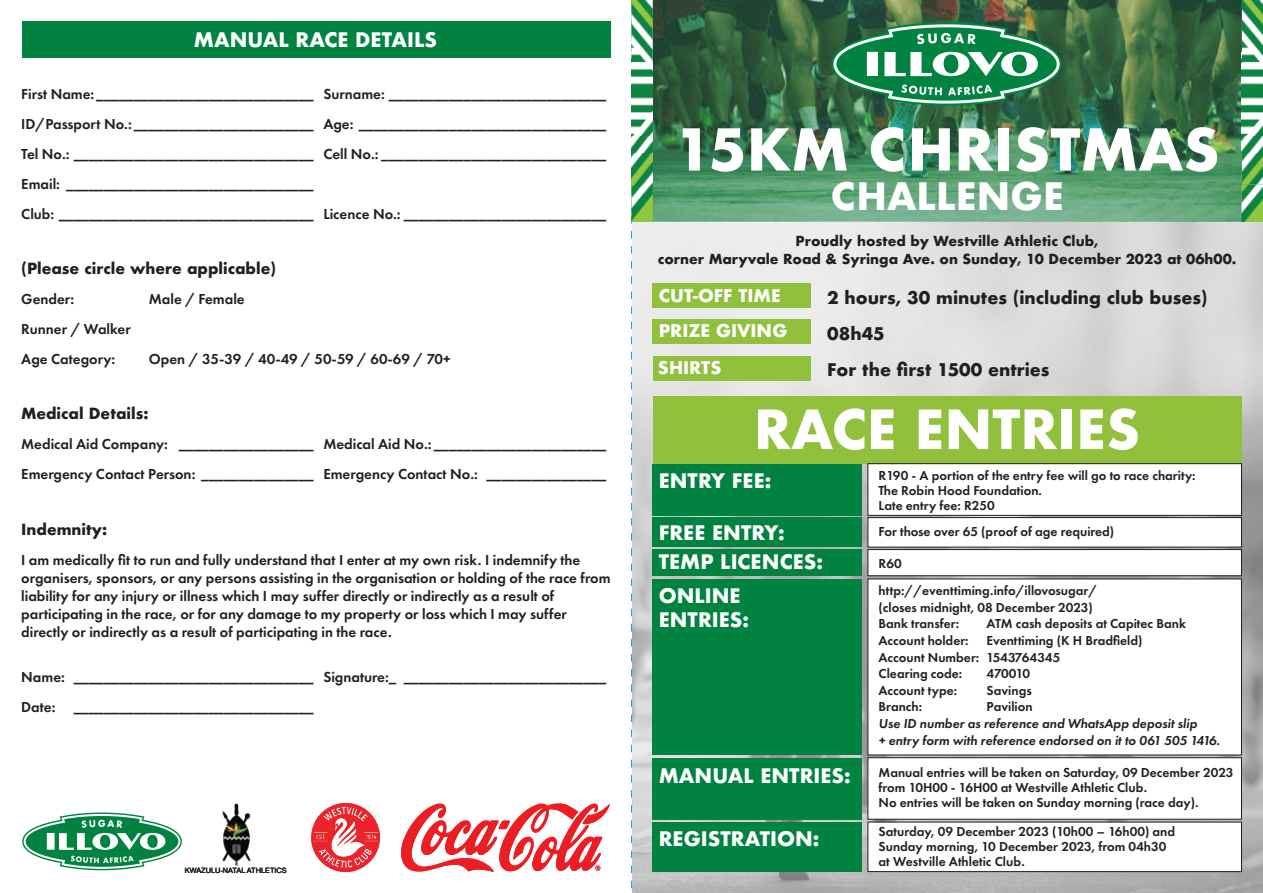
<style>
.page{position:relative;width:1263px;height:893px;background:#fff}
.page>*{position:absolute;margin:0;border:0;box-sizing:border-box;transform-origin:0 0}
.t1{font:700 56.1px "Futura";color:#fff}
.t2{font:700 52.5px "Futura";color:#fff}
.t3{font:700 36.75px "Futura";color:#fff}
.t4{font:700 19.5px/29.2px "Futura";color:#fff}
.t5{font:700 17.1px "Futura";color:#fff}
.t6{font:700 16.95px/36px "Futura";color:#231f20}
.t7{font:600 15px/30px "Futura PT";color:#231f20}
.t8{font:700 15px "Futura";color:#231f20}
.t9{font:600 13.5px/15px "Futura PT";color:#231f20}
.t10{font:700 13.5px/18px "Futura";color:#231f20;text-align:center}
.t11{font:italic 600 13.5px/16.6px "Futura PT";color:#231f20}
.t12{font:7.35px "Arial";color:#231f20}
</style>
<div class="page">
<img style="left:632px;top:222px;width:631px;height:671px">
<svg style="left:632px;top:0;width:609px;height:222px;background:#457b55"></svg>
<div style="left:653px;top:396px;width:589px;height:68px;background:#91c03d"></div>
<div style="left:653px;top:284px;width:158px;height:24px;background:#91c03d"></div>
<div style="left:22px;top:22px;width:588px;height:36px;background:#008340"></div>
<div style="left:653px;top:319px;width:158px;height:25px;background:#91c03d"></div>
<div style="left:653px;top:356px;width:158px;height:25px;background:#91c03d"></div>
<div style="left:653px;top:464px;width:209px;height:51px;background:#008340"></div>
<div style="left:653px;top:518px;width:209px;height:29px;background:#008340"></div>
<div style="left:653px;top:549px;width:209px;height:27px;background:#008340"></div>
<div style="left:867px;top:463px;width:375px;height:53px;background:#fff;border:1px solid #231f20"></div>
<div style="left:867px;top:517px;width:375px;height:30px;background:#fff;border:1px solid #231f20"></div>
<div style="left:867px;top:549px;width:375px;height:27px;background:#fff;border:1px solid #231f20"></div>
<div style="left:867px;top:579px;width:375px;height:176px;background:#fff;border:1px solid #231f20"></div>
<div style="left:653px;top:579px;width:209px;height:176px;background:#008340"></div>
<div style="left:653px;top:758px;width:209px;height:61px;background:#008340"></div>
<div style="left:653px;top:822px;width:209px;height:50px;background:#008340"></div>
<div style="left:867px;top:757px;width:375px;height:62px;background:#fff;border:1px solid #231f20"></div>
<div style="left:867px;top:822px;width:375px;height:50px;background:#fff;border:1px solid #231f20"></div>
<svg style="left:831px;top:22px;width:231px;height:84px"></svg>
<img style="left:222px;top:803px;width:29px;height:62px">
<svg style="left:22px;top:812px;width:160px;height:58px"></svg>
<svg style="left:311px;top:803px;width:69px;height:69px"></svg>
<svg style="left:401px;top:803px;width:209px;height:69px"></svg>
<svg style="left:631px;top:211px;width:1px;height:678px"></svg>
<img style="left:631px;top:0;width:22px;height:211px">
<img style="left:631px;top:53px;width:22px;height:10px">
<img style="left:1241px;top:0;width:22px;height:222px">
<img style="left:1241px;top:63px;width:22px;height:121px">
<img style="left:631px;top:63px;width:22px;height:121px">
<h3 class="t4" style="left:194px;top:25px;width:245px">MANUAL RACE DETAILS</h3>
<p class="t7" style="left:21px;top:79px;width:587px">First Name: _____________________________ Surname: _____________________________ ID/Passport No.: ________________________ Age: _________________________________ Tel No.: ________________________________ Cell No.: ______________________________ Email: _________________________________<br>Club: __________________________________ Licence No.: ___________________________</p>
<p class="t8" style="left:21px;top:258px;width:256px">(Please circle where applicable)</p>
<p class="t7" style="left:21px;top:284px;width:54px">Gender:</p>
<p class="t7" style="left:149px;top:284px;width:97px">Male / Female</p>
<p class="t7" style="left:21px;top:314px;width:111px">Runner / Walker<br>Age Category:</p>
<p class="t7" style="left:149px;top:344px;width:303px">Open / 35-39 / 40-49 / 50-59 / 60-69 / 70+</p>
<p class="t8" style="left:21px;top:403px;width:129px">Medical Details:</p>
<p class="t7" style="left:21px;top:429px;width:587px">Medical Aid Company: __________________ Medical Aid No.: _______________________<br>Emergency Contact Person: _______________ Emergency Contact No.: ________________</p>
<p class="t8" style="left:21px;top:518px;width:88px">Indemnity:</p>
<p class="t7" style="left:21px;top:551px;width:591px;line-height:18px">I am medically fit to run and fully understand that I enter at my own risk. I indemnify the organisers, sponsors, or any persons assisting in the organisation or holding of the race from liability for any injury or illness which I may suffer directly or indirectly as a result of participating in the race, or for any damage to my property or loss which I may suffer directly or indirectly as a result of participating in the race.</p>
<p class="t7" style="left:21px;top:662px;width:586px">Name: ________________________________ Signature:_ ___________________________<br>Date: ________________________________</p>
<p class="t12" style="left:185px;top:865px;width:103px">KWAZULU-NATAL ATHLETICS</p>
<h1 class="t1" style="left:674px;top:109px;width:547px">15KM CHRISTMAS</h1>
<h3 class="t3" style="left:831px;top:169px;width:235px">CHALLENGE</h3>
<p class="t10" style="left:658px;top:232px;width:580px">Proudly hosted by Westville Athletic Club,<br>corner Maryvale Road &amp; Syringa Ave. on Sunday, 10 December 2023 at 06h00.</p>
<p class="t5" style="left:659px;top:283px;width:124px">CUT-OFF TIME</p>
<p class="t5" style="left:659px;top:318px;width:130px">PRIZE GIVING</p>
<p class="t6" style="left:827px;top:280px;width:382px">2 hours, 30 minutes (including club buses)<br>08h45</p>
<p class="t5" style="left:658px;top:355px;width:65px">SHIRTS</p>
<p class="t6" style="left:827px;top:352px;width:224px">For the first 1500 entries</p>
<h2 class="t2" style="left:754px;top:391px;width:388px">RACE ENTRIES</h2>
<h3 class="t4" style="left:659px;top:466px;width:114px">ENTRY FEE:</h3>
<h3 class="t4" style="left:659px;top:518px;width:166px">FREE ENTRY:<br>TEMP LICENCES:</h3>
<h3 class="t4" style="left:659px;top:584px;width:92px;line-height:23.4px">ONLINE<br>ENTRIES:</h3>
<h3 class="t4" style="left:659px;top:761px;width:193px">MANUAL ENTRIES:</h3>
<h3 class="t4" style="left:659px;top:824px;width:162px">REGISTRATION:</h3>
<p class="t9" style="left:878px;top:467px;width:318px">R190 - A portion of the entry fee will go to race charity:<br>The Robin Hood Foundation.<br>Late entry fee: R250</p>
<p class="t9" style="left:878px;top:524px;width:237px">For those over 65 (proof of age required)</p>
<p class="t9" style="left:878px;top:549px;width:220px;line-height:27.2px">R60 http://eventtiming.info/illovosugar/</p>
<p class="t9" style="left:878px;top:599px;width:216px;line-height:16.6px">(closes midnight, 08 December 2023)<br>Bank transfer:</p>
<p class="t9" style="left:986px;top:616px;width:201px">ATM cash deposits at Capitec Bank</p>
<p class="t9" style="left:878px;top:632px;width:265px;line-height:16.6px;text-indent:108px">Eventtiming (K H Bradfield)<br>Account Number: 1543764345<br>Clearing code:</p>
<p class="t9" style="left:878px;top:633px;width:92px">Account holder:</p>
<p class="t9" style="left:986px;top:666px;width:45px">470010</p>
<p class="t9" style="left:878px;top:683px;width:80px">Account type:</p>
<p class="t9" style="left:986px;top:683px;width:47px">Savings</p>
<p class="t9" style="left:878px;top:699px;width:45px">Branch:</p>
<p class="t9" style="left:986px;top:699px;width:48px">Pavilion</p>
<p class="t11" style="left:878px;top:715px;width:343px">Use ID number as reference and WhatsApp deposit slip<br>+ entry form with reference endorsed on it to 061 505 1416.</p>
<p class="t9" style="left:878px;top:765px;width:356px">Manual entries will be taken on Saturday, 09 December 2023 from 10H00 - 16H00 at Westville Athletic Club.<br>No entries will be taken on Sunday morning (race day).</p>
<p class="t9" style="left:878px;top:824px;width:298px">Saturday, 09 December 2023 (10h00 – 16h00) and<br>Sunday morning, 10 December 2023, from 04h30 at Westville Athletic Club.</p>
</div>
